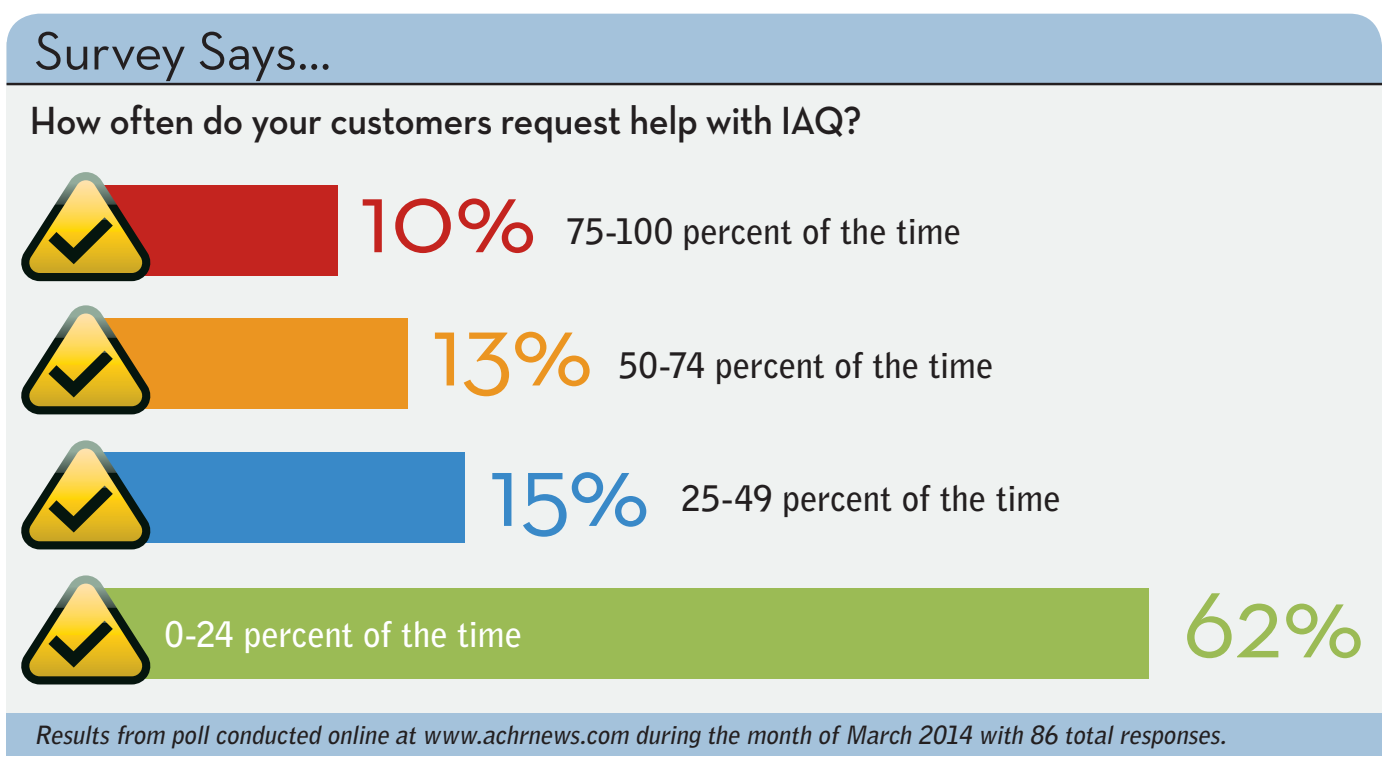
<style>
.page{position:relative;width:1394px;height:766px;background:#fff}
.page>*{position:absolute;margin:0;border:0;box-sizing:border-box;transform-origin:0 0}
.Main_Body_Text_-_App{font:105px "Neutraface Text";color:#9bbb55}
.Main_Body_Text_-_App-2{font:105px "Neutraface Text";color:#3989c8}
.Main_Body_Text_-_App-3{font:105px "Neutraface Text";color:#c4241f}
.Main_Body_Text_-_App-4{font:105px "Neutraface Text";color:#eb9521}
.Department_Side_Bar{font:55px "Neutraface Text";letter-spacing:-.02em;color:#231f20}
.SurveySays-Question{font:600 40px "Neutraface Text";letter-spacing:-.01em;color:#231f20;scale:.95 1}
.Main_Body_Text_-_App-5{font:700 35px "Bell Gothic";letter-spacing:-.005em;color:#231f20}
.Main_Body_Text_-_App-6{font:700 35px "Bell Gothic";letter-spacing:-.005em;color:#fff}
.SurveySays-Question-2{font:italic 700 25px "Bell Gothic";color:#231f20}
</style>
<div class="page">
<div style="left:7px;top:42px;width:1375px;height:713px;background:#eff2f1"></div>
<div style="left:7px;top:713px;width:1375px;height:42px;background:#a4c2db"></div>
<div style="left:7px;top:14px;width:1375px;height:69px;background:#a4c2db"></div>
<hr style="left:7px;top:83px;width:1375px;height:2px;background:#231f20">
<div style="left:83px;top:588px;width:1066px;height:90px;background:#9bbb55"></div>
<div style="left:102px;top:452px;width:363px;height:90px;background:#3989c8"></div>
<div style="left:91px;top:319px;width:316px;height:90px;background:#eb9521"></div>
<div style="left:91px;top:185px;width:246px;height:90px;background:#c4241f"></div>
<svg style="left:21px;top:305px;width:130px;height:109px"></svg>
<svg style="left:21px;top:172px;width:130px;height:109px"></svg>
<svg style="left:21px;top:440px;width:130px;height:109px"></svg>
<svg style="left:21px;top:575px;width:130px;height:109px"></svg>
<p class="Department_Side_Bar" style="left:34px;top:16px;width:298px">Survey Says…</p>
<p class="SurveySays-Question" style="left:30px;top:95px;width:877px">How often do your customers request help with IAQ?</p>
<p class="Main_Body_Text_-_App-3" style="left:360px;top:151px;width:177px">10%</p>
<p class="Main_Body_Text_-_App-5" style="left:566px;top:210px;width:396px">75-100 percent of the time</p>
<p class="Main_Body_Text_-_App-4" style="left:432px;top:284px;width:162px">13%</p>
<p class="Main_Body_Text_-_App-5" style="left:619px;top:344px;width:376px">50-74 percent of the time</p>
<p class="Main_Body_Text_-_App-2" style="left:490px;top:424px;width:161px">15%</p>
<p class="Main_Body_Text_-_App-6" style="left:164px;top:613px;width:359px">0-24 percent of the time</p>
<p class="Main_Body_Text_-_App-5" style="left:681px;top:477px;width:381px">25-49 percent of the time</p>
<p class="Main_Body_Text_-_App" style="left:1182px;top:556px;width:182px">62%</p>
<p class="SurveySays-Question-2" style="left:34px;top:719px;width:1199px">Resultsfrom pollconducted online atwww.achrnews.com during the month ofMarch 2014 with 86 totalresponses.</p>
</div>
